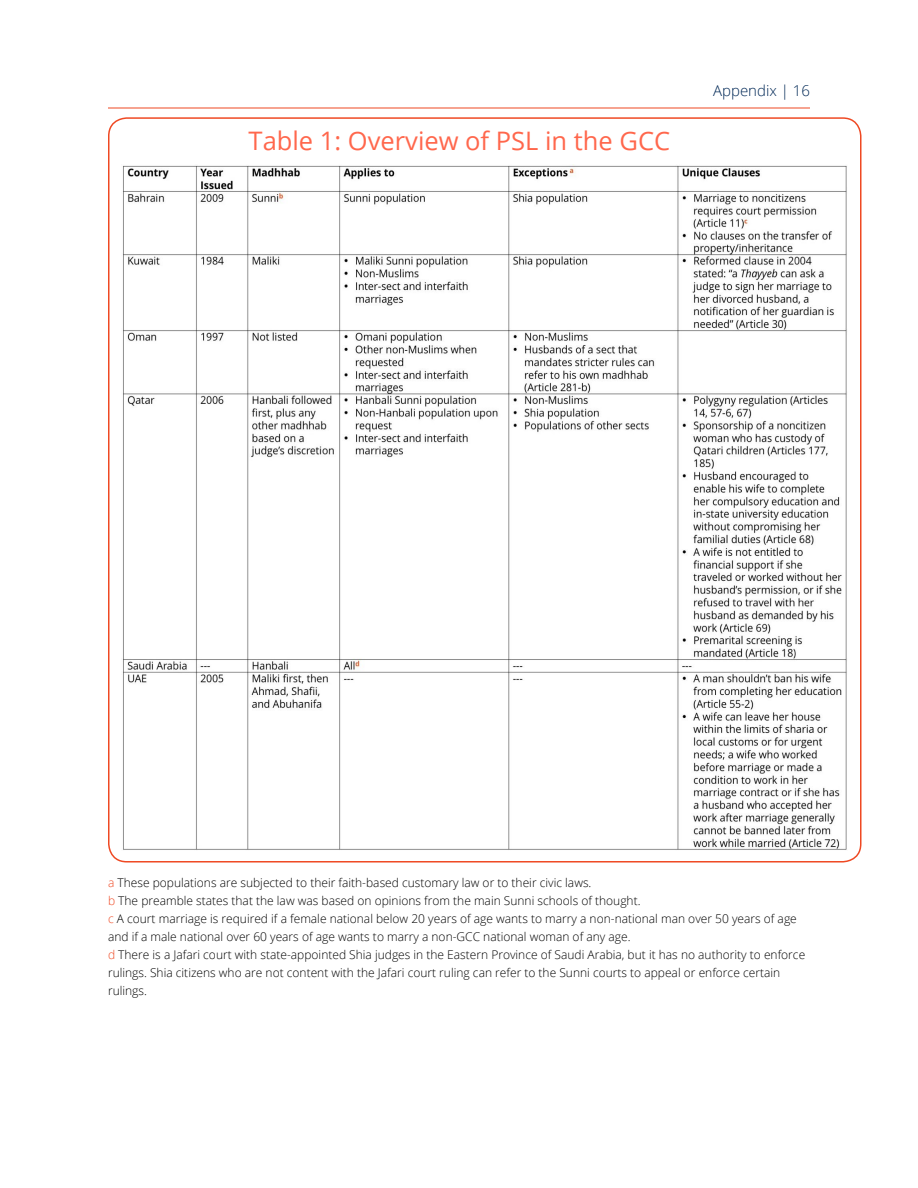
<style>
.page{position:relative;width:918px;height:1188px;background:#fff}
.page>*{position:absolute;margin:0;border:0;box-sizing:border-box;transform-origin:0 0}
.t1{font:25.5px "Open Sans";color:#ff674c}
.t2{font:300 15px "Open Sans";color:#002856}
.t3{font:300 12px/18px "Open Sans";color:#000}
.s1{color:#ef4923}
</style>
<div class="page">
<hr style="left:108px;top:108px;width:702px;height:1px;background:#ef4923">
<img style="left:122px;top:165px;width:725px;height:685px">
<h1 class="t1" style="left:249px;top:123px;width:423px">Table 1: Overview of PSL in the GCC</h1>
<p class="t2" style="left:713px;top:81px;width:98px">Appendix | 16</p>
<p class="t3" style="left:108px;top:873px;width:699px"><span class="s1">a</span> These populations are subjected to their faith-based customary law or to their civic laws.<br><span class="s1">b</span> The preamble states that the law was based on opinions from the main Sunni schools of thought.<br><span class="s1">c</span> A court marriage is required if a female national below 20 years of age wants to marry a non-national man over 50 years of age and if a male national over 60 years of age wants to marry a non-GCC national woman of any age.<br><span class="s1">d</span> There is a Jafari court with state-appointed Shia judges in the Eastern Province of Saudi Arabia, but it has no authority to enforce rulings. Shia citizens who are not content with the Jafari court ruling can refer to the Sunni courts to appeal or enforce certain rulings.</p>
</div>
